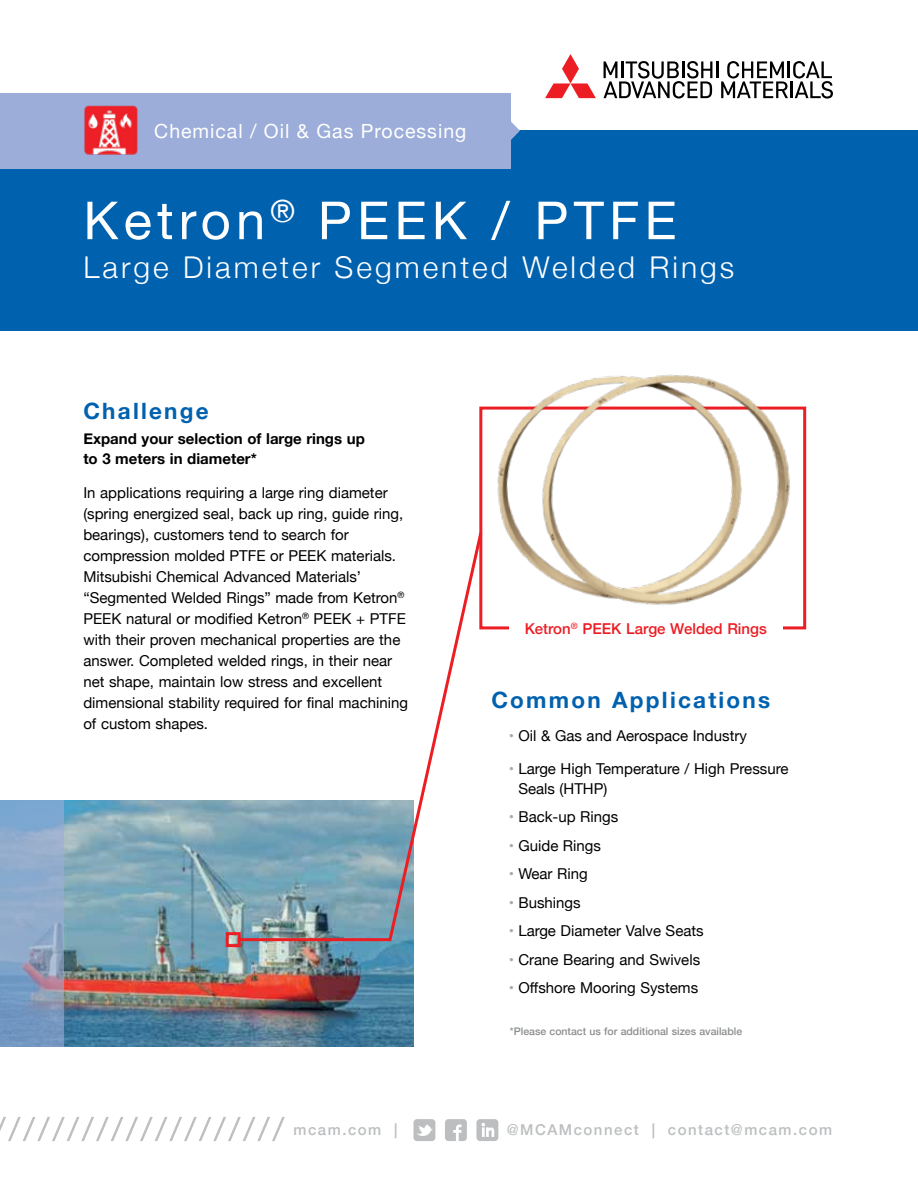
<style>
.page{position:relative;width:918px;height:1188px;background:#fff}
.page>*{position:absolute;margin:0;border:0;box-sizing:border-box;transform-origin:0 0}
.t1{font:52.5px "Helvetica Neue";letter-spacing:.1em;color:#fff}
.t2{font:300 30px "Helvetica Neue";letter-spacing:.1em;color:#fff}
.t3{font:700 22.5px "Helvetica Neue";letter-spacing:.1em;color:#0061af}
.t4{font:19.5px "Helvetica Neue";letter-spacing:.05em;color:#fff}
.t5{font:15px/21px "Helvetica Neue";color:#000}
.t6{font:700 15px/19.5px "Helvetica Neue";color:#000}
.t7{font:500 15px "Helvetica Neue";letter-spacing:.1em;color:#bcbec0}
.t8{font:500 15px "Helvetica Neue";color:#ed1d24}
.t9{font:500 10.5px "Helvetica Neue";color:#8b8e90}
.s1{color:#a7a9ac}
</style>
<div class="page">
<img style="left:63px;top:800px;width:350px;height:247px">
<svg style="left:0;top:800px;width:63px;height:247px;background:#88a3c6"></svg>
<svg style="left:545px;top:54px;width:51px;height:44px"></svg>
<hr style="left:716px;top:61px;width:3px;height:17px;background:#000">
<svg style="left:604px;top:61px;width:108px;height:38px"></svg>
<svg style="left:721px;top:61px;width:112px;height:38px"></svg>
<div style="left:0;top:130px;width:918px;height:200px;background:#0061af"></div>
<div style="left:0;top:93px;width:511px;height:76px;background:#9cadd9"></div>
<svg style="left:511px;top:122px;width:9px;height:18px"></svg>
<img style="left:85px;top:106px;width:52px;height:48px">
<svg style="left:236px;top:561px;width:248px;height:382px"></svg>
<div style="left:226px;top:932px;width:15px;height:15px;border:3px solid #ed1d24"></div>
<svg style="left:476px;top:1119px;width:22px;height:22px"></svg>
<svg style="left:445px;top:1119px;width:22px;height:22px"></svg>
<svg style="left:413px;top:1119px;width:22px;height:22px"></svg>
<svg style="left:0;top:1117px;width:285px;height:24px"></svg>
<img style="left:473px;top:374px;width:334px;height:250px">
<h3 class="t4" style="left:154px;top:117px;width:314px">Chemical / Oil &amp; Gas Processing</h3>
<h1 class="t1" style="left:83px;top:183px;width:595px">Ketron<sup>®</sup> PEEK / PTFE</h1>
<h2 class="t2" style="left:83px;top:243px;width:652px">Large Diameter Segmented Welded Rings</h2>
<h3 class="t3" style="left:83px;top:394px;width:127px">Challenge</h3>
<p class="t6" style="left:83px;top:429px;width:283px">Expand your selection of large rings up to 3 meters in diameter*</p>
<p class="t5" style="left:83px;top:483px;width:326px">In applications requiring a large ring diameter (spring energized seal, back up ring, guide ring, bearings), customers tend to search for compression molded PTFE or PEEK materials.<br>Mitsubishi Chemical Advanced Materials’ “Segmented Welded Rings” made from Ketron<sup>® </sup>PEEK natural or modified Ketron<sup>®</sup> PEEK + PTFE with their proven mechanical properties are the answer. Completed welded rings, in their near net shape, maintain low stress and excellent dimensional stability required for final machining of custom shapes.</p>
<p class="t8" style="left:525px;top:617px;width:244px">Ketron<sup>®</sup> PEEK Large Welded Rings</p>
<h3 class="t3" style="left:491px;top:683px;width:280px">Common Applications</h3>
<p class="t5" style="left:509px;top:726px;width:240px"><span class="s1">•</span> Oil &amp; Gas and Aerospace Industry</p>
<p class="t5" style="left:518px;top:760px;width:272px;line-height:19.5px;text-indent:-10px"><span class="s1">•</span> Large High Temperature / High Pressure<br>Seals (HTHP)</p>
<p class="t5" style="left:509px;top:807px;width:111px"><span class="s1">•</span> Back-up Rings</p>
<p class="t5" style="left:509px;top:836px;width:94px"><span class="s1">•</span> Guide Rings</p>
<p class="t5" style="left:509px;top:864px;width:81px"><span class="s1">•</span> Wear Ring</p>
<p class="t5" style="left:509px;top:893px;width:73px"><span class="s1">•</span> Bushings</p>
<p class="t5" style="left:509px;top:921px;width:197px"><span class="s1">•</span> Large Diameter Valve Seats</p>
<p class="t5" style="left:509px;top:950px;width:193px"><span class="s1">•</span> Crane Bearing and Swivels</p>
<p class="t5" style="left:509px;top:978px;width:191px"><span class="s1">•</span> Offshore Mooring Systems</p>
<p class="t9" style="left:510px;top:1023px;width:234px">*Please contact us for additional sizes available</p>
<p class="t7" style="left:294px;top:1118px;width:105px">mcam.com |</p>
<p class="t7" style="left:507px;top:1118px;width:327px">@MCAMconnect | contact@mcam.com</p>
</div>
